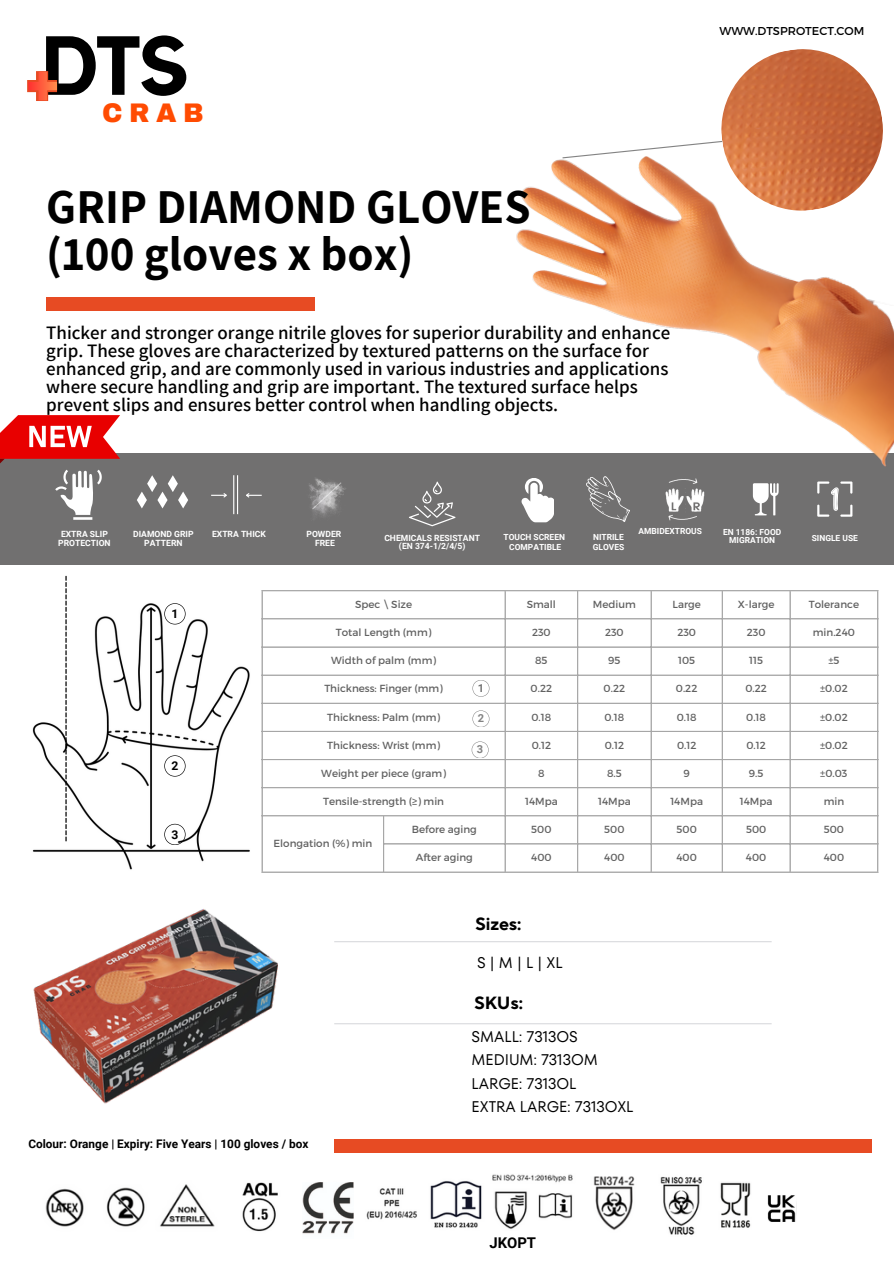
<style>
.page{position:relative;width:894px;height:1264px;background:#fff}
.page>*{position:absolute;margin:0;border:0;box-sizing:border-box;transform-origin:0 0}
.t1{font:700 82.5px "Kollektif";color:#000}
.t2{font:700 47.25px/47.2px "Assistant";color:#000}
.t3{font:900 26.25px "Archivo";color:#ff4b02}
.t4{font:600 19.05px/18px "Assistant";color:#000}
.t5{font:700 17.55px "TT Norms Pro";color:#000}
.t6{font:15.45px/23.1px "TT Fors";letter-spacing:-.005em;color:#000}
.t7{font:700 14.85px "Roboto";color:#000}
.t8{font:700 12.15px "Roboto";color:#000}
.t9{font:700 11.85px "Roboto";color:#000}
.t10{font:11.4px "Montserrat";color:#000}
.t11{font:700 11.1px "Roboto";color:#838383}
.t12{font:700 11.1px "Roboto";color:#737373}
.t13{font:10.35px "Montserrat";color:#616161}
.t14{font:700 8.55px "Roboto";color:#fff}
.t15{font:700 8.4px/8.1px "Roboto";color:#fff;text-align:center}
</style>
<div class="page">
<div style="left:0;top:453px;width:893px;height:111px;background:#717070"></div>
<div style="left:46px;top:297px;width:268px;height:14px;background:#e74b23"></div>
<div style="left:334px;top:1139px;width:537px;height:13px;background:#e74b23"></div>
<img style="left:516px;top:159px;width:377px;height:364px">
<img style="left:715px;top:49px;width:173px;height:167px">
<svg style="left:562px;top:140px;width:161px;height:19px"></svg>
<svg style="left:27px;top:71px;width:30px;height:30px"></svg>
<hr style="left:334px;top:941px;width:437px;height:1px;background:#d9dadd">
<hr style="left:334px;top:1023px;width:437px;height:1px;background:#d9dadd">
<img style="left:593px;top:1176px;width:42px;height:54px">
<img style="left:430px;top:1181px;width:52px;height:47px">
<img style="left:242px;top:1182px;width:175px;height:50px">
<img style="left:302px;top:1182px;width:51px;height:52px">
<img style="left:660px;top:1176px;width:42px;height:59px">
<img style="left:720px;top:1182px;width:31px;height:46px">
<img style="left:45px;top:1184px;width:170px;height:43px">
<img style="left:492px;top:1174px;width:81px;height:55px">
<img style="left:767px;top:1195px;width:29px;height:27px">
<hr style="left:261px;top:591px;width:1px;height:280px;background:#a6a6a6">
<hr style="left:383px;top:816px;width:1px;height:55px;background:#a6a6a6">
<hr style="left:504px;top:591px;width:1px;height:280px;background:#a6a6a6">
<hr style="left:577px;top:591px;width:1px;height:280px;background:#a6a6a6">
<hr style="left:650px;top:591px;width:1px;height:280px;background:#a6a6a6">
<hr style="left:721px;top:591px;width:1px;height:280px;background:#a6a6a6">
<hr style="left:789px;top:591px;width:1px;height:280px;background:#a6a6a6">
<hr style="left:876px;top:591px;width:2px;height:280px;background:#a6a6a6">
<hr style="left:261px;top:590px;width:617px;height:1px;background:#a6a6a6">
<hr style="left:261px;top:618px;width:617px;height:1px;background:#a6a6a6">
<hr style="left:261px;top:646px;width:617px;height:1px;background:#a6a6a6">
<hr style="left:261px;top:674px;width:617px;height:1px;background:#a6a6a6">
<hr style="left:261px;top:702px;width:617px;height:2px;background:#a6a6a6">
<hr style="left:261px;top:731px;width:617px;height:1px;background:#a6a6a6">
<hr style="left:261px;top:759px;width:617px;height:1px;background:#a6a6a6">
<hr style="left:261px;top:787px;width:617px;height:1px;background:#a6a6a6">
<hr style="left:261px;top:815px;width:617px;height:1px;background:#a6a6a6">
<hr style="left:383px;top:843px;width:495px;height:1px;background:#a6a6a6">
<hr style="left:261px;top:871px;width:617px;height:1px;background:#a6a6a6">
<svg style="left:472px;top:680px;width:17px;height:17px"></svg>
<svg style="left:472px;top:710px;width:17px;height:17px"></svg>
<svg style="left:471px;top:741px;width:17px;height:17px"></svg>
<img style="left:32px;top:603px;width:218px;height:254px">
<svg style="left:65px;top:576px;width:2px;height:265px"></svg>
<svg style="left:164px;top:603px;width:21px;height:21px"></svg>
<svg style="left:164px;top:755px;width:21px;height:21px"></svg>
<svg style="left:164px;top:823px;width:21px;height:22px"></svg>
<svg style="left:137px;top:475px;width:51px;height:33px"></svg>
<hr style="left:237px;top:475px;width:1px;height:39px;background:#fff">
<svg style="left:211px;top:493px;width:16px;height:5px"></svg>
<svg style="left:246px;top:493px;width:16px;height:5px"></svg>
<svg style="left:0;top:415px;width:120px;height:104px"></svg>
<img style="left:309px;top:478px;width:37px;height:38px">
<hr style="left:233px;top:475px;width:1px;height:39px;background:#fff">
<svg style="left:311px;top:481px;width:31px;height:29px"></svg>
<svg style="left:409px;top:481px;width:46px;height:45px"></svg>
<svg style="left:752px;top:483px;width:26px;height:32px"></svg>
<img style="left:662px;top:476px;width:43px;height:46px">
<svg style="left:817px;top:481px;width:34px;height:35px"></svg>
<svg style="left:521px;top:477px;width:32px;height:45px"></svg>
<svg style="left:586px;top:476px;width:43px;height:46px"></svg>
<img style="left:33px;top:857px;width:269px;height:247px">
<p class="t1" style="left:42px;top:28px;width:148px">DTS</p>
<p class="t3" style="left:102px;top:99px;width:103px">CRAB</p>
<h3 class="t2" style="left:46px;top:182px;width:485px">GRIP DIAMOND GLOVES (100 gloves x box)</h3>
<p class="t4" style="left:46px;top:323px;width:625px">Thicker and stronger orange nitrile gloves for superior durability and enhance grip. These gloves are characterized by textured patterns on the surface for enhanced grip, and are commonly used in various industries and applications where secure handling and grip are important. The textured surface helps prevent slips and ensures better control when handling objects.</p>
<p class="t10" style="left:719px;top:24px;width:146px">WWW.DTSPROTECT.COM</p>
<p class="t14" style="left:61px;top:529px;width:48px">EXTRA SLIP</p>
<p class="t14" style="left:212px;top:529px;width:55px">EXTRA THICK</p>
<p class="t14" style="left:58px;top:537px;width:54px">PROTECTION</p>
<p class="t14" style="left:133px;top:529px;width:62px">DIAMOND GRIP</p>
<p class="t14" style="left:144px;top:537px;width:40px">PATTERN</p>
<p class="t14" style="left:306px;top:529px;width:36px">POWDER</p>
<p class="t14" style="left:315px;top:537px;width:21px">FREE</p>
<p class="t14" style="left:384px;top:532px;width:97px">CHEMICALS RESISTANT</p>
<p class="t14" style="left:399px;top:541px;width:68px">(EN 374-1/2/4/5)</p>
<p class="t15" style="left:503px;top:532px;width:63px">TOUCH SCREEN</p>
<p class="t15" style="left:509px;top:542px;width:54px">COMPATIBLE</p>
<p class="t15" style="left:638px;top:527px;width:65px">AMBIDEXTROUS</p>
<p class="t15" style="left:722px;top:527px;width:60px">EN 1186: FOOD<br>MIGRATION</p>
<p class="t15" style="left:593px;top:532px;width:32px">NITRILE</p>
<p class="t15" style="left:811px;top:533px;width:48px">SINGLE USE</p>
<p class="t15" style="left:592px;top:542px;width:33px">GLOVES</p>
<p class="t8" style="left:171px;top:607px;width:8px">1</p>
<p class="t8" style="left:171px;top:759px;width:8px">2</p>
<p class="t8" style="left:171px;top:827px;width:8px">3</p>
<p class="t13" style="left:355px;top:597px;width:59px">Spec \ Size</p>
<p class="t13" style="left:526px;top:597px;width:31px">Small</p>
<p class="t13" style="left:592px;top:597px;width:44px">Medium</p>
<h2 class="t13" style="left:672px;top:597px;width:30px">Large</h2>
<h4 class="t13" style="left:737px;top:597px;width:38px">X-large</h4>
<p class="t13" style="left:808px;top:597px;width:52px">Tolerance</p>
<p class="t13" style="left:336px;top:625px;width:97px">Total Length (mm)</p>
<p class="t13" style="left:532px;top:625px;width:20px">230</p>
<p class="t13" style="left:605px;top:625px;width:20px">230</p>
<p class="t13" style="left:677px;top:625px;width:20px">230</p>
<p class="t13" style="left:746px;top:625px;width:20px">230</p>
<p class="t13" style="left:812px;top:625px;width:44px">min.240</p>
<p class="t13" style="left:331px;top:654px;width:106px">Width of palm (mm)</p>
<p class="t13" style="left:535px;top:654px;width:14px">85</p>
<p class="t13" style="left:608px;top:654px;width:14px">95</p>
<p class="t13" style="left:678px;top:654px;width:19px">105</p>
<p class="t13" style="left:749px;top:654px;width:15px">115</p>
<p class="t13" style="left:828px;top:654px;width:13px">±5</p>
<p class="t13" style="left:324px;top:682px;width:120px">Thickness: Finger (mm)</p>
<p class="t13" style="left:530px;top:682px;width:23px">0.22</p>
<p class="t13" style="left:603px;top:682px;width:23px">0.22</p>
<p class="t13" style="left:675px;top:682px;width:23px">0.22</p>
<p class="t13" style="left:745px;top:682px;width:23px">0.22</p>
<p class="t13" style="left:819px;top:682px;width:29px">±0.02</p>
<p class="t13" style="left:327px;top:710px;width:114px">Thickness: Palm (mm)</p>
<p class="t13" style="left:531px;top:710px;width:21px">0.18</p>
<p class="t13" style="left:604px;top:710px;width:21px">0.18</p>
<p class="t13" style="left:676px;top:710px;width:21px">0.18</p>
<p class="t13" style="left:746px;top:710px;width:21px">0.18</p>
<p class="t13" style="left:819px;top:710px;width:29px">±0.02</p>
<p class="t13" style="left:327px;top:738px;width:114px">Thickness: Wrist (mm)</p>
<p class="t13" style="left:531px;top:738px;width:21px">0.12</p>
<p class="t13" style="left:604px;top:738px;width:21px">0.12</p>
<p class="t13" style="left:676px;top:738px;width:21px">0.12</p>
<p class="t13" style="left:746px;top:738px;width:21px">0.12</p>
<p class="t13" style="left:819px;top:738px;width:29px">±0.02</p>
<p class="t13" style="left:321px;top:766px;width:126px">Weight per piece (gram)</p>
<p class="t13" style="left:538px;top:766px;width:8px">8</p>
<p class="t13" style="left:607px;top:766px;width:16px">8.5</p>
<p class="t13" style="left:683px;top:766px;width:8px">9</p>
<p class="t13" style="left:748px;top:766px;width:16px">9.5</p>
<p class="t13" style="left:820px;top:766px;width:29px">±0.03</p>
<p class="t13" style="left:323px;top:794px;width:122px">Tensile-strength (≥) min</p>
<p class="t13" style="left:525px;top:794px;width:34px">14Mpa</p>
<p class="t13" style="left:598px;top:794px;width:34px">14Mpa</p>
<p class="t13" style="left:670px;top:794px;width:34px">14Mpa</p>
<p class="t13" style="left:739px;top:794px;width:34px">14Mpa</p>
<p class="t13" style="left:823px;top:794px;width:22px">min</p>
<p class="t13" style="left:273px;top:836px;width:100px">Elongation (%) min</p>
<p class="t12" style="left:477px;top:681px;width:8px">1</p>
<p class="t11" style="left:477px;top:712px;width:8px">2</p>
<p class="t11" style="left:477px;top:743px;width:8px">3</p>
<p class="t13" style="left:411px;top:822px;width:67px">Before aging</p>
<p class="t13" style="left:531px;top:822px;width:22px">500</p>
<p class="t13" style="left:604px;top:822px;width:22px">500</p>
<p class="t13" style="left:676px;top:822px;width:22px">500</p>
<p class="t13" style="left:745px;top:822px;width:22px">500</p>
<p class="t13" style="left:823px;top:822px;width:22px">500</p>
<p class="t13" style="left:415px;top:850px;width:59px">After aging</p>
<p class="t13" style="left:531px;top:850px;width:22px">400</p>
<p class="t13" style="left:604px;top:850px;width:22px">400</p>
<p class="t13" style="left:676px;top:850px;width:22px">400</p>
<p class="t13" style="left:745px;top:850px;width:22px">400</p>
<p class="t13" style="left:823px;top:850px;width:22px">400</p>
<p class="t5" style="left:475px;top:913px;width:47px">Sizes:</p>
<p class="t6" style="left:477px;top:950px;width:87px">S|M|L|XL</p>
<p class="t5" style="left:474px;top:992px;width:50px">SKUs:</p>
<p class="t6" style="left:471px;top:1025px;width:163px">SMALL: 7313OS<br>MEDIUM: 7313OM<br>LARGE: 7313OL<br>EXTRA LARGE: 7313OXL</p>
<p class="t9" style="left:28px;top:1136px;width:281px">Colour: Orange | Expiry: Five Years | 100 gloves / box</p>
<p class="t7" style="left:489px;top:1233px;width:48px">JKOPT</p>
</div>
